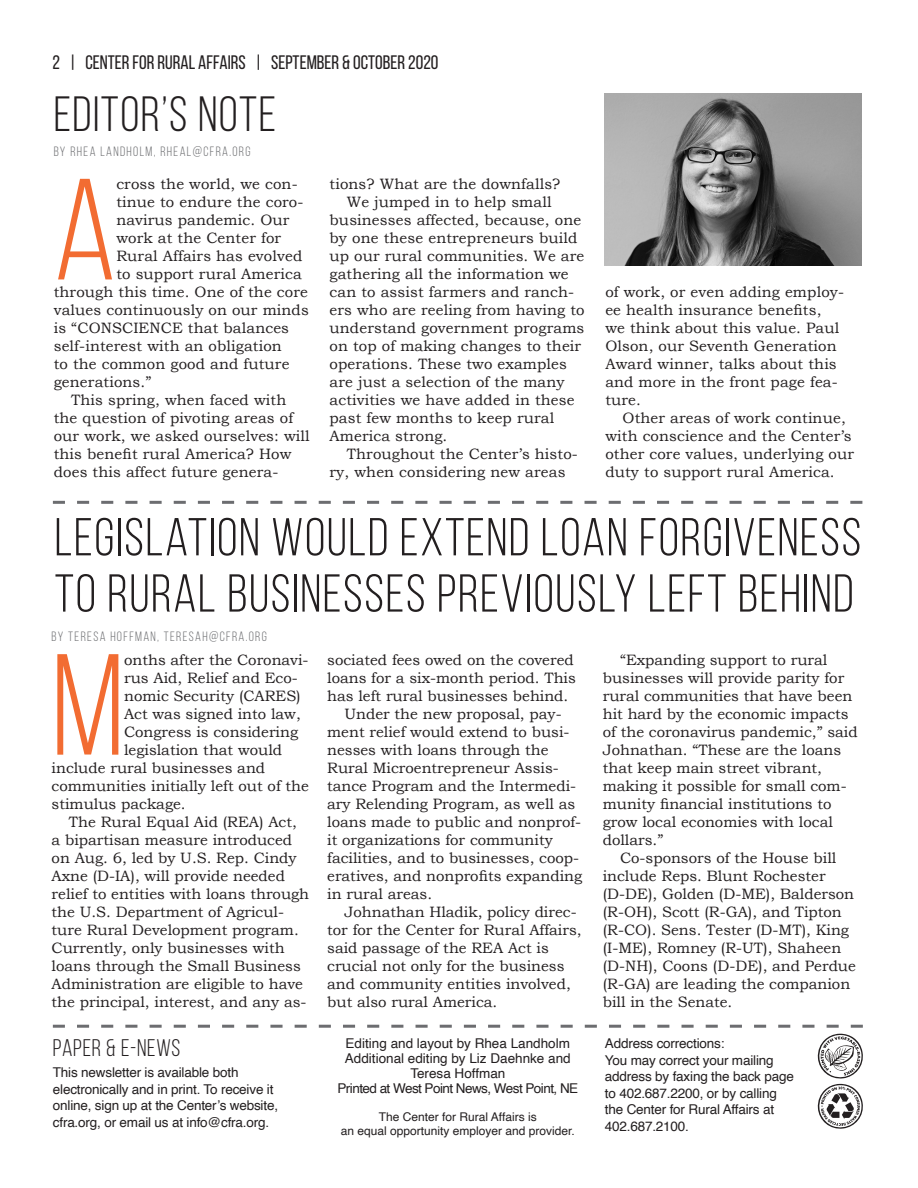
<style>
.page{position:relative;width:918px;height:1188px;background:#fff}
.page>*{position:absolute;margin:0;border:0;box-sizing:border-box;transform-origin:0 0}
.Body_Copy_-_1st_para{font:143.55px "Bebas Neue";color:#f26c32}
.Headline{font:53.25px/56.2px "Bebas Neue";letter-spacing:.03em;color:#231f20}
.Headline-2{font:49.5px "Bebas Neue";letter-spacing:.03em;color:#231f20}
.Body_Copy{font:24px "Bebas Neue";letter-spacing:.03em;color:#231f20}
.Body_Copy-2{font:19.5px "Bebas Neue";color:#231f20}
.Body_Copy_-_1st_para-2{font:15px/18px "Bookman Old Style";color:#231f20}
.Body_Copy-3{font:13.5px/16.5px "Helvetica";letter-spacing:-.015em;color:#231f20}
.Byline{font:13.5px "Bebas Neue";letter-spacing:.1em;color:#6c6d70}
.Body_Copy-4{font:13.5px "Helvetica";letter-spacing:-.04em;color:#231f20}
.Body_Copy-5{font:12px/13.5px "Helvetica";color:#231f20;text-align:center}
</style>
<div class="page">
<svg style="left:53px;top:1025px;width:810px;height:3px"></svg>
<img style="left:605px;top:94px;width:257px;height:171px">
<svg style="left:818px;top:1034px;width:45px;height:95px"></svg>
<svg style="left:53px;top:501px;width:809px;height:3px"></svg>
<p class="Body_Copy-2" style="left:52px;top:51px;width:387px">2 | CENTER FOR RURAL AFFAIRS | SEPTEMBER &amp; OCTOBER 2020</p>
<p class="Headline-2" style="left:54px;top:87px;width:224px">EDITOR’S NOTE</p>
<p class="Byline" style="left:54px;top:145px;width:198px">BY RHEA LANDHOLM, RHEAL@CFRA.ORG</p>
<p class="Body_Copy_-_1st_para" style="left:54px;top:153px;width:64px">A</p>
<p class="Body_Copy_-_1st_para-2" style="left:116px;top:175px;width:183px">cross the world, we con-</p>
<p class="Body_Copy_-_1st_para-2" style="left:330px;top:175px;width:232px">tions? What are the downfalls?</p>
<p class="Body_Copy_-_1st_para-2" style="left:330px;top:193px;width:257px;text-indent:17px">We jumped in to help small businesses affected, because, one by one these entrepreneurs build up our rural communities. We are gathering all the information we can to assist farmers and ranch&shy;ers who are reeling from having to understand government programs on top of making changes to their operations. These two examples are just a selection of the many activities we have added in these past few months to keep rural<br>America strong.</p>
<p class="Body_Copy_-_1st_para-2" style="left:330px;top:445px;width:250px;text-indent:17px">Throughout the Center’s histo&shy;ry, when considering new areas</p>
<p class="Body_Copy_-_1st_para-2" style="left:116px;top:193px;width:189px">tinue to endure the coro-</p>
<p class="Body_Copy_-_1st_para-2" style="left:116px;top:211px;width:175px">navirus pandemic. Our</p>
<p class="Body_Copy_-_1st_para-2" style="left:116px;top:229px;width:166px">work at the Center for</p>
<p class="Body_Copy_-_1st_para-2" style="left:116px;top:247px;width:188px">Rural Affairs has evolved</p>
<p class="Body_Copy_-_1st_para-2" style="left:116px;top:265px;width:187px">to support rural America</p>
<p class="Body_Copy_-_1st_para-2" style="left:54px;top:283px;width:256px">through this time. One of the core</p>
<p class="Body_Copy_-_1st_para-2" style="left:54px;top:301px;width:257px">values continuously on our minds</p>
<p class="Body_Copy_-_1st_para-2" style="left:54px;top:319px;width:237px">is “CONSCIENCE that balances</p>
<p class="Body_Copy_-_1st_para-2" style="left:54px;top:337px;width:230px">self-interest with an obligation</p>
<p class="Body_Copy_-_1st_para-2" style="left:54px;top:355px;width:237px">to the common good and future</p>
<p class="Body_Copy_-_1st_para-2" style="left:54px;top:373px;width:99px">generations.”</p>
<p class="Body_Copy_-_1st_para-2" style="left:54px;top:391px;width:258px;text-indent:17px">This spring, when faced with the question of pivoting areas of our work, we asked ourselves: will this benefit rural America? How does this affect future genera-</p>
<p class="Body_Copy_-_1st_para-2" style="left:605px;top:283px;width:240px">of work, or even adding employ&shy;ee health insurance benefits, we think about this value. Paul<br>Olson, our Seventh Generation<br>Award winner, talks about this and more in the front page fea&shy;ture.</p>
<p class="Body_Copy_-_1st_para-2" style="left:605px;top:409px;width:250px;text-indent:17px">Other areas of work continue, with conscience and the Center’s other core values, underlying our duty to support rural America.</p>
<p class="Headline" style="left:55px;top:509px;width:808px">LEGISLATION WOULD EXTEND LOAN FORGIVENESS<br>TO RURAL BUSINESSES PREVIOUSLY LEFT BEHIND</p>
<p class="Byline" style="left:52px;top:629px;width:217px">BY TERESA HOFFMAN, TERESAH@CFRA.ORG</p>
<p class="Body_Copy_-_1st_para" style="left:52px;top:628px;width:74px">M</p>
<p class="Body_Copy_-_1st_para-2" style="left:124px;top:651px;width:186px">onths after the Coronavi-</p>
<p class="Body_Copy_-_1st_para-2" style="left:124px;top:669px;width:175px">rus Aid, Relief and Eco-</p>
<p class="Body_Copy_-_1st_para-2" style="left:124px;top:687px;width:178px">nomic Security (CARES)</p>
<p class="Body_Copy_-_1st_para-2" style="left:124px;top:705px;width:178px">Act was signed into law,</p>
<p class="Body_Copy_-_1st_para-2" style="left:124px;top:723px;width:175px">Congress is considering</p>
<p class="Body_Copy_-_1st_para-2" style="left:124px;top:741px;width:160px">legislation that would</p>
<p class="Body_Copy_-_1st_para-2" style="left:52px;top:759px;width:215px">include rural businesses and</p>
<p class="Body_Copy_-_1st_para-2" style="left:52px;top:777px;width:259px">communities initially left out of the</p>
<p class="Body_Copy_-_1st_para-2" style="left:52px;top:795px;width:136px">stimulus package.</p>
<p class="Body_Copy_-_1st_para-2" style="left:52px;top:813px;width:259px;text-indent:17px">The Rural Equal Aid (REA) Act, a bipartisan measure introduced on Aug. 6, led by U.S. Rep. Cindy Axne (D-IA), will provide needed relief to entities with loans through the U.S. Department of Agricul&shy;ture Rural Development program.<br>Currently, only businesses with loans through the Small Business Administration are eligible to have the principal, interest, and any as-</p>
<p class="Body_Copy" style="left:53px;top:1035px;width:129px">PAPER &amp; E-NEWS</p>
<p class="Body_Copy-3" style="left:53px;top:1065px;width:227px">This newsletter is available both electronically and in print. To receive it online, sign up at the Center’s website, cfra.org, or email us at info@cfra.org.</p>
<p class="Body_Copy_-_1st_para-2" style="left:327px;top:651px;width:250px">sociated fees owed on the covered loans for a six-month period. This has left rural businesses behind.</p>
<p class="Body_Copy_-_1st_para-2" style="left:327px;top:705px;width:256px;text-indent:17px">Under the new proposal, pay&shy;ment relief would extend to busi&shy;nesses with loans through the<br>Rural Microentrepreneur Assis&shy;tance Program and the Intermedi&shy;ary Relending Program, as well as loans made to public and nonprof&shy;it organizations for community facilities, and to businesses, coop&shy;eratives, and nonprofits expanding in rural areas.</p>
<p class="Body_Copy_-_1st_para-2" style="left:327px;top:903px;width:256px;text-indent:17px">Johnathan Hladik, policy direc&shy;tor for the Center for Rural Affairs, said passage of the REA Act is crucial not only for the business and community entities involved, but also rural America.</p>
<p class="Body_Copy-3" style="left:345px;top:1037px;width:227px;line-height:15px;text-align:center">Editing and layout by Rhea Landholm<br>Additional editing by Liz Daehnke and<br>Teresa Hoffman</p>
<p class="Body_Copy-4" style="left:337px;top:1078px;width:242px">Printed at West Point News, West Point, NE</p>
<p class="Body_Copy-5" style="left:341px;top:1110px;width:236px">The Center for Rural Affairs is<br>an equal opportunity employer and provider.</p>
<p class="Body_Copy_-_1st_para-2" style="left:603px;top:651px;width:256px;text-indent:17px">“Expanding support to rural businesses will provide parity for rural communities that have been hit hard by the economic impacts of the coronavirus pandemic,” said<br>Johnathan. “These are the loans that keep main street vibrant, making it possible for small com&shy;munity financial institutions to grow local economies with local dollars.”</p>
<p class="Body_Copy_-_1st_para-2" style="left:603px;top:849px;width:255px;text-indent:17px">Co-sponsors of the House bill include Reps. Blunt Rochester (D-DE), Golden (D-ME), Balderson (R-OH), Scott (R-GA), and Tipton (R-CO). Sens. Tester (D-MT), King (I-ME), Romney (R-UT), Shaheen (D-NH), Coons (D-DE), and Perdue (R-GA) are leading the companion bill in the Senate.</p>
<p class="Body_Copy-3" style="left:605px;top:1036px;width:191px">Address corrections:<br>You may correct your mailing address by faxing the back page to 402.687.2200, or by calling the Center for Rural Affairs at<br>402.687.2100.</p>
</div>
